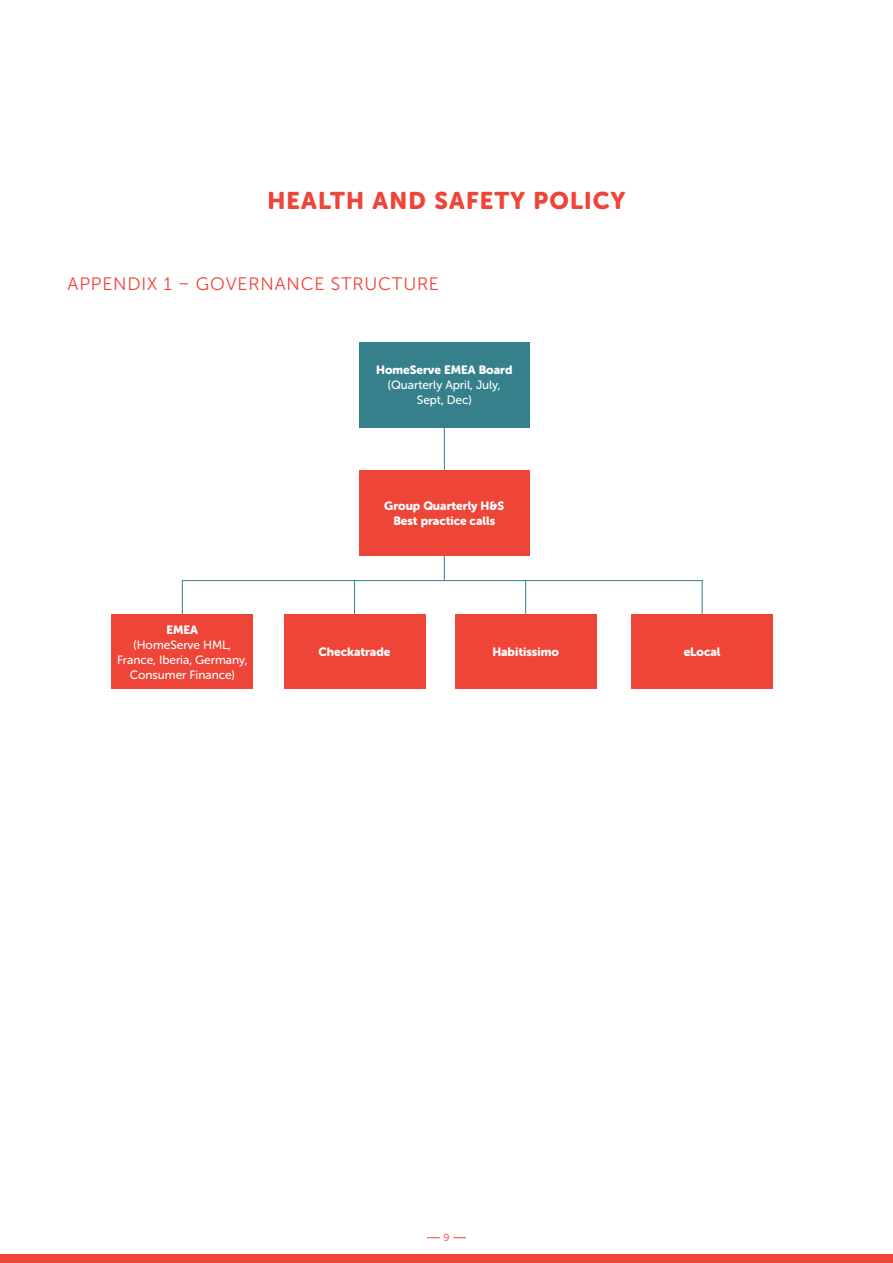
<style>
.page{position:relative;width:893px;height:1263px;background:#fff}
.page>*{position:absolute;margin:0;border:0;box-sizing:border-box;transform-origin:0 0}
.Section_Title{font:24px "Museo Sans Rounded 900";letter-spacing:.05em;color:#ef4438}
.Body_Text{font:18px "Museo Sans Rounded 300";letter-spacing:.05em;color:#ef4438}
.Body_Text-2{font:12px/15px "Museo Sans Rounded 500";color:#fff;text-align:center}
.Body_Text-3{font:12px/15px "Museo Sans Rounded 900";color:#fff;text-align:center}
.t1{font:10.5px "Museo Sans Rounded 300";color:#ef4438}
.s1{font-family:"Museo Sans Rounded 900"}
</style>
<div class="page">
<hr style="left:444px;top:426px;width:1px;height:154px;background:#35808b">
<hr style="left:182px;top:580px;width:521px;height:1px;background:#35808b">
<hr style="left:182px;top:580px;width:1px;height:38px;background:#35808b">
<hr style="left:354px;top:580px;width:1px;height:38px;background:#35808b">
<hr style="left:525px;top:580px;width:1px;height:38px;background:#35808b">
<hr style="left:702px;top:580px;width:1px;height:38px;background:#35808b">
<div style="left:359px;top:342px;width:170px;height:85px;background:#35808b"></div>
<div style="left:359px;top:471px;width:170px;height:85px;background:#ef4438"></div>
<div style="left:112px;top:614px;width:141px;height:75px;background:#ef4438"></div>
<div style="left:284px;top:614px;width:141px;height:75px;background:#ef4438"></div>
<div style="left:455px;top:614px;width:141px;height:75px;background:#ef4438"></div>
<div style="left:631px;top:614px;width:142px;height:75px;background:#ef4438"></div>
<div style="left:0;top:1254px;width:893px;height:9px;background:#ef4438"></div>
<svg style="left:427px;top:1237px;width:13px;height:1px"></svg>
<svg style="left:453px;top:1237px;width:13px;height:1px"></svg>
<p class="Section_Title" style="left:267px;top:187px;width:359px">HEALTH AND SAFETY POLICY</p>
<p class="Body_Text" style="left:68px;top:274px;width:373px">APPENDIX 1 – GOVERNANCE STRUCTURE</p>
<p class="Body_Text-2" style="left:376px;top:363px;width:138px"><span class="s1">HomeServe EMEA Board </span>(Quarterly April, July,<br>Sept, Dec)</p>
<p class="Body_Text-3" style="left:384px;top:499px;width:122px">Group Quarterly H&amp;S<br>Best practice calls</p>
<p class="Body_Text-3" style="left:166px;top:622px;width:33px">EMEA</p>
<p class="Body_Text-2" style="left:117px;top:637px;width:132px">(HomeServe HML,<br>France, Iberia, Germany,<br>Consumer Finance)</p>
<p class="Body_Text-3" style="left:319px;top:644px;width:73px">Checkatrade</p>
<p class="Body_Text-3" style="left:492px;top:644px;width:68px">Habitissimo</p>
<p class="Body_Text-3" style="left:684px;top:644px;width:38px">eLocal</p>
<p class="t1" style="left:443px;top:1232px;width:8px">9</p>
</div>
